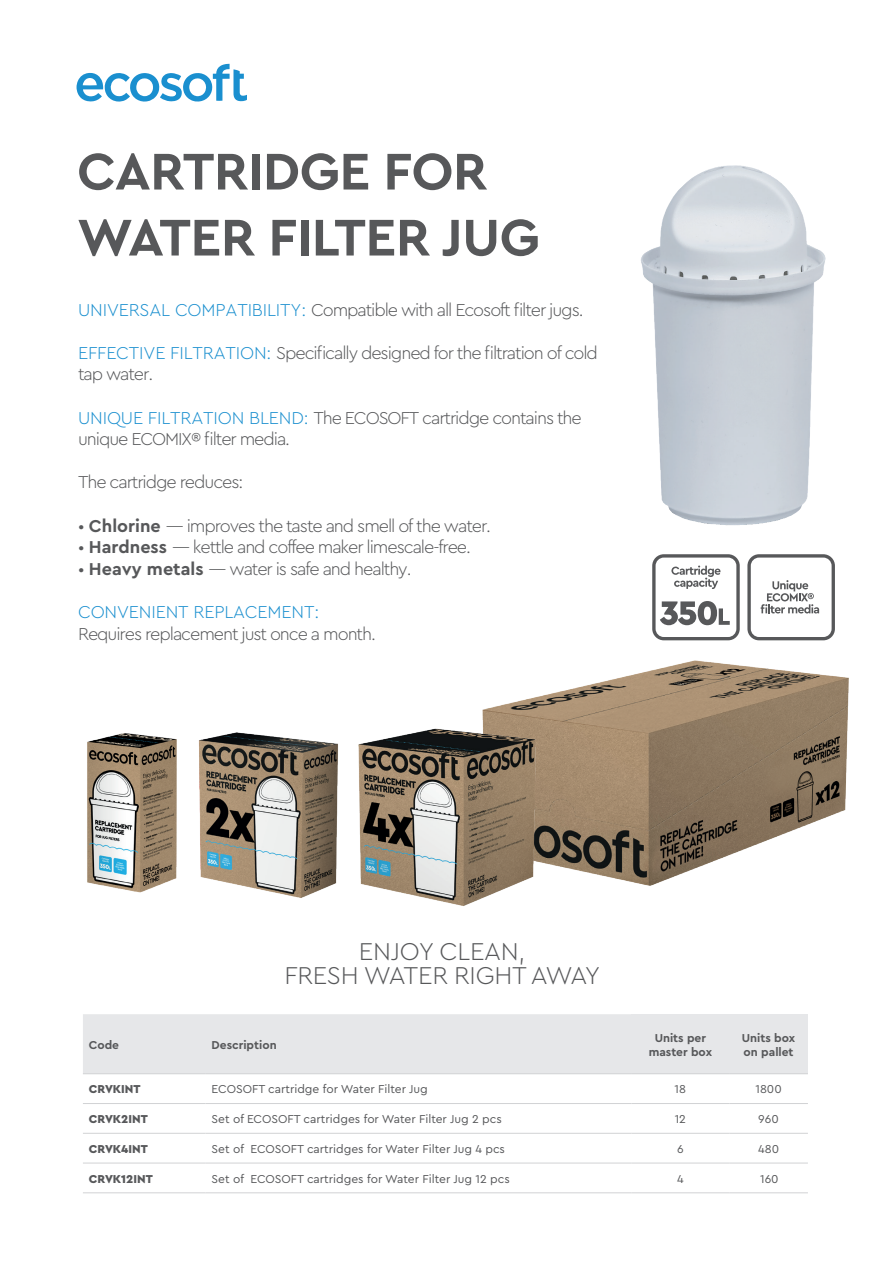
<style>
.page{position:relative;width:893px;height:1263px;background:#fff}
.page>*{position:absolute;margin:0;border:0;box-sizing:border-box;transform-origin:0 0}
.t1{font:700 54px/66px "Cera PRO";letter-spacing:-.01em;color:#57585a}
.t2{font:300 25.5px/24px "Cera PRO";letter-spacing:-.01em;color:#57585a;text-align:center}
.t3{font:300 18px/21.6px "Cera PRO";letter-spacing:-.06em;color:#57585a}
.t4{font:300 18px "Cera PRO";letter-spacing:-.01em;color:#1a8fcf}
.t5{font:12px "Cera PRO";color:#57585a}
.t6{font:700 12px/14.4px "Cera PRO";color:#57585a;text-align:center}
.t7{font:900 12px "Cera PRO";color:#57585a}
.s1{color:#1a8fcf}
.s2{font-weight:700}
</style>
<div class="page">
<svg style="left:77px;top:64px;width:170px;height:38px"></svg>
<div style="left:83px;top:1014px;width:548px;height:59px;background:#e6e7e9"></div>
<div style="left:631px;top:1014px;width:98px;height:60px;background:#e6e7e9"></div>
<div style="left:729px;top:1014px;width:79px;height:60px;background:#e6e7e9"></div>
<hr style="left:631px;top:1073px;width:98px;height:1px;background:#d1d2d4">
<hr style="left:729px;top:1073px;width:79px;height:1px;background:#d1d2d4">
<hr style="left:206px;top:1103px;width:425px;height:1px;background:#d1d2d4">
<hr style="left:631px;top:1103px;width:98px;height:1px;background:#d1d2d4">
<hr style="left:729px;top:1103px;width:79px;height:1px;background:#d1d2d4">
<hr style="left:206px;top:1133px;width:425px;height:1px;background:#d1d2d4">
<hr style="left:631px;top:1133px;width:98px;height:1px;background:#d1d2d4">
<hr style="left:729px;top:1133px;width:79px;height:1px;background:#d1d2d4">
<hr style="left:206px;top:1163px;width:425px;height:1px;background:#d1d2d4">
<hr style="left:631px;top:1163px;width:98px;height:1px;background:#d1d2d4">
<hr style="left:631px;top:1192px;width:98px;height:1px;background:#d1d2d4">
<hr style="left:729px;top:1163px;width:79px;height:1px;background:#d1d2d4">
<hr style="left:729px;top:1192px;width:79px;height:1px;background:#d1d2d4">
<hr style="left:206px;top:1192px;width:425px;height:1px;background:#d1d2d4">
<hr style="left:83px;top:1073px;width:123px;height:1px;background:#d1d2d4">
<hr style="left:206px;top:1073px;width:425px;height:1px;background:#d1d2d4">
<hr style="left:83px;top:1103px;width:123px;height:1px;background:#d1d2d4">
<hr style="left:83px;top:1133px;width:123px;height:1px;background:#d1d2d4">
<hr style="left:83px;top:1163px;width:123px;height:1px;background:#d1d2d4">
<hr style="left:83px;top:1192px;width:123px;height:1px;background:#d1d2d4">
<img style="left:641px;top:165px;width:185px;height:361px">
<img style="left:550px;top:660px;width:299px;height:226px">
<img style="left:87px;top:733px;width:90px;height:160px">
<img style="left:199px;top:694px;width:351px;height:212px">
<svg style="left:652px;top:554px;width:88px;height:86px"></svg>
<svg style="left:747px;top:554px;width:88px;height:86px"></svg>
<h1 class="t1" style="left:77px;top:136px;width:464px">CARTRIDGE FOR<br>WATER FILTER JUG</h1>
<p class="t3" style="left:78px;top:298px;width:507px"><span class="s1">UNIVERSAL COMPATIBILITY:</span> Compatible with all Ecosoft filter jugs.</p>
<p class="t3" style="left:78px;top:341px;width:521px"><span class="s1">EFFECTIVE FILTRATION:</span> Specifically designed for the filtration of cold tap water.</p>
<p class="t3" style="left:78px;top:406px;width:505px"><span class="s1">UNIQUE FILTRATION BLEND:</span> The ECOSOFT cartridge contains the unique ECOMIX® filter media.</p>
<p class="t3" style="left:78px;top:471px;width:167px">The cartridge reduces:</p>
<p class="t3" style="left:78px;top:514px;width:415px">• <span class="s2">Chlorine</span> — improves the taste and smell of the water.</p>
<p class="t3" style="left:78px;top:536px;width:394px">• <span class="s2">Hardness</span> — kettle and coffee maker limescale-free.</p>
<p class="t3" style="left:78px;top:557px;width:335px">• <span class="s2">Heavy metals</span> — water is safe and healthy.</p>
<p class="t4" style="left:78px;top:600px;width:243px">CONVENIENT REPLACEMENT:</p>
<p class="t3" style="left:78px;top:622px;width:299px">Requires replacement just once a month.</p>
<h2 class="t2" style="left:284px;top:939px;width:318px">ENJOY CLEAN,<br>FRESH WATER RIGHTAWAY</h2>
<p class="t6" style="left:89px;top:1037px;width:32px">Code</p>
<p class="t6" style="left:212px;top:1037px;width:67px">Description</p>
<p class="t6" style="left:649px;top:1030px;width:65px">Units per master box</p>
<p class="t6" style="left:742px;top:1030px;width:55px;text-align:left">Units box on pallet</p>
<p class="t7" style="left:89px;top:1081px;width:53px">CRVKINT</p>
<p class="t5" style="left:212px;top:1081px;width:218px">ECOSOFT cartridge for Water Filter Jug</p>
<p class="t5" style="left:675px;top:1081px;width:13px">18</p>
<p class="t5" style="left:755px;top:1081px;width:28px">1800</p>
<p class="t7" style="left:89px;top:1111px;width:60px">CRVK2INT</p>
<p class="t5" style="left:212px;top:1111px;width:292px">Set of ECOSOFT cartridges for Water Filter Jug 2 pcs</p>
<p class="t5" style="left:675px;top:1111px;width:13px">12</p>
<p class="t5" style="left:758px;top:1111px;width:22px">960</p>
<p class="t7" style="left:89px;top:1141px;width:60px">CRVK4INT</p>
<p class="t5" style="left:212px;top:1141px;width:295px">Set of ECOSOFT cartridges for Water Filter Jug 4 pcs</p>
<p class="t5" style="left:677px;top:1141px;width:8px">6</p>
<p class="t5" style="left:758px;top:1141px;width:22px">480</p>
<p class="t7" style="left:89px;top:1171px;width:65px">CRVK12INT</p>
<p class="t5" style="left:212px;top:1171px;width:300px">Set of ECOSOFT cartridges for Water Filter Jug 12 pcs</p>
<p class="t5" style="left:677px;top:1171px;width:8px">4</p>
<p class="t5" style="left:760px;top:1171px;width:20px">160</p>
</div>
